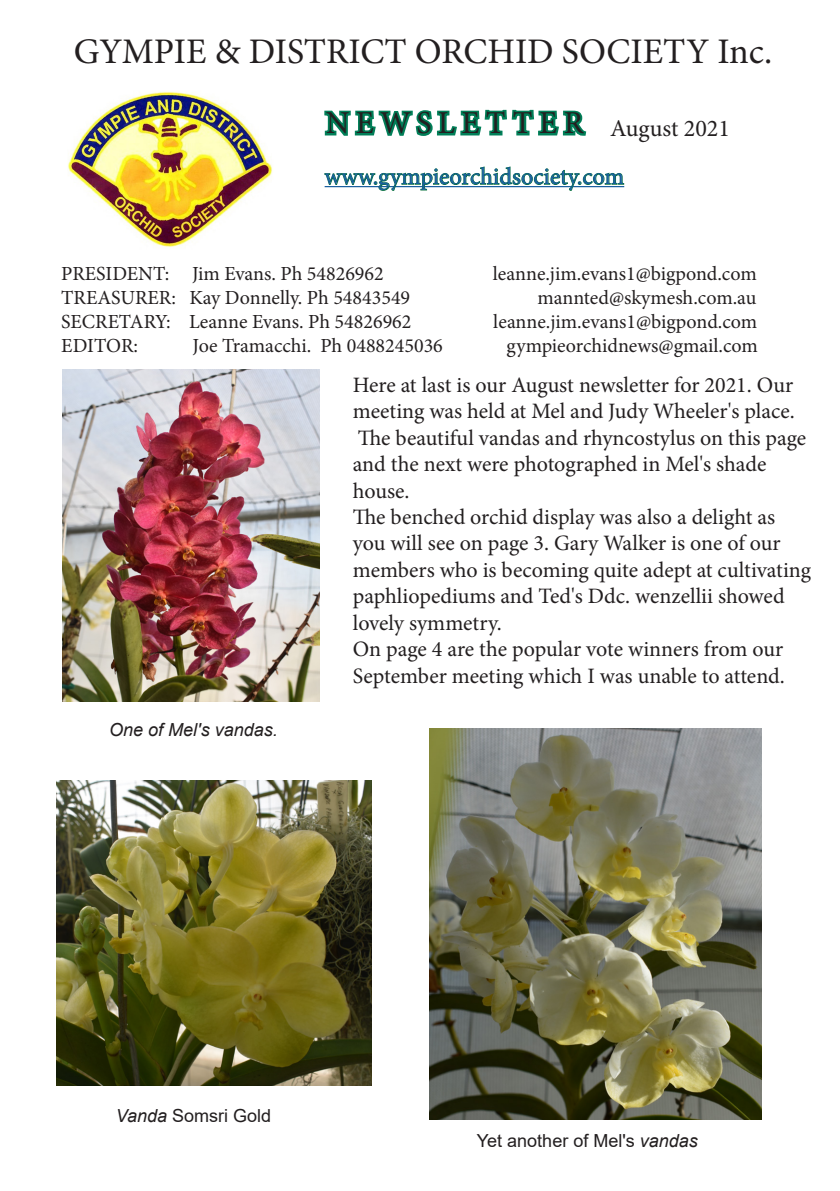
<style>
.page{position:relative;width:840px;height:1191px;background:#fff}
.page>*{position:absolute;margin:0;border:0;box-sizing:border-box;transform-origin:0 0}
.t1{font:36px "Minion Pro";color:#231f20}
.t2{font:32px "Minion Pro";letter-spacing:.2em;color:#231f20}
.t3{font:24px "Minion Pro";color:#175d9e}
.t4{font:24px "Minion Pro";color:#231f20}
.t5{font:22px/26.4px "Minion Pro";letter-spacing:-.005em;color:#231f20}
.t6{font:20px "Minion Pro";color:#231f20}
.t7{font:18px "Arial";color:#231f20}
.t8{font:italic 18px "Arial";color:#231f20}
.s1{font-style:italic}
</style>
<div class="page">
<img style="left:68px;top:92px;width:204px;height:155px">
<svg style="left:324px;top:109px;width:263px;height:27px"></svg>
<svg style="left:324px;top:166px;width:300px;height:25px"></svg>
<img style="left:62px;top:370px;width:257px;height:332px">
<img style="left:57px;top:780px;width:314px;height:305px">
<img style="left:429px;top:728px;width:331px;height:391px">
<h1 class="t1" style="left:74px;top:28px;width:699px">GYMPIE &amp; DISTRICT ORCHID SOCIETY Inc.</h1>
<h2 class="t2" style="left:325px;top:102px;width:259px">NEWSLETTER</h2>
<p class="t4" style="left:609px;top:112px;width:121px">August 2021</p>
<p class="t3" style="left:324px;top:160px;width:301px">www.gympieorchidsociety.com</p>
<p class="t6" style="left:61px;top:260px;width:324px">PRESIDENT: Jim Evans. Ph 54826962</p>
<p class="t6" style="left:492px;top:260px;width:265px">leanne.jim.evans1@bigpond.com</p>
<p class="t6" style="left:61px;top:284px;width:350px">TREASURER: Kay Donnelly. Ph 54843549</p>
<p class="t6" style="left:537px;top:284px;width:220px">mannted@skymesh.com.au</p>
<p class="t6" style="left:61px;top:308px;width:351px">SECRETARY: Leanne Evans. Ph 54826962</p>
<p class="t6" style="left:493px;top:308px;width:265px">leanne.jim.evans1@bigpond.com</p>
<p class="t6" style="left:61px;top:332px;width:78px">EDITOR:</p>
<p class="t6" style="left:192px;top:332px;width:252px">Joe Tramacchi. Ph 0488245036</p>
<p class="t6" style="left:506px;top:332px;width:253px">gympieorchidnews@gmail.com</p>
<p class="t5" style="left:352px;top:372px;width:443px">Here at last is our August newsletter for 2021. Our meeting was held at Mel and Judy Wheeler's place.</p>
<p class="t5" style="left:352px;top:425px;width:455px">The beautiful vandas and rhyncostylus on this page and the next were photographed in Mel's shade house.</p>
<p class="t5" style="left:352px;top:504px;width:459px">The benched orchid display was also a delight as you will see on page 3. Gary Walker is one of our members who is becoming quite adept at cultivating paphliopediums and Ted's Ddc. wenzellii showed lovely symmetry.</p>
<p class="t5" style="left:352px;top:636px;width:433px">On page 4 are the popular vote winners from our<br>September meeting which I was unable to attend.</p>
<p class="t8" style="left:109px;top:718px;width:170px">One of Mel's vandas.</p>
<p class="t7" style="left:116px;top:1103px;width:157px"><span class="s1">Vanda</span> Somsri Gold</p>
<p class="t7" style="left:476px;top:1128px;width:222px">Yet another of Mel's <span class="s1">vandas</span></p>
</div>
